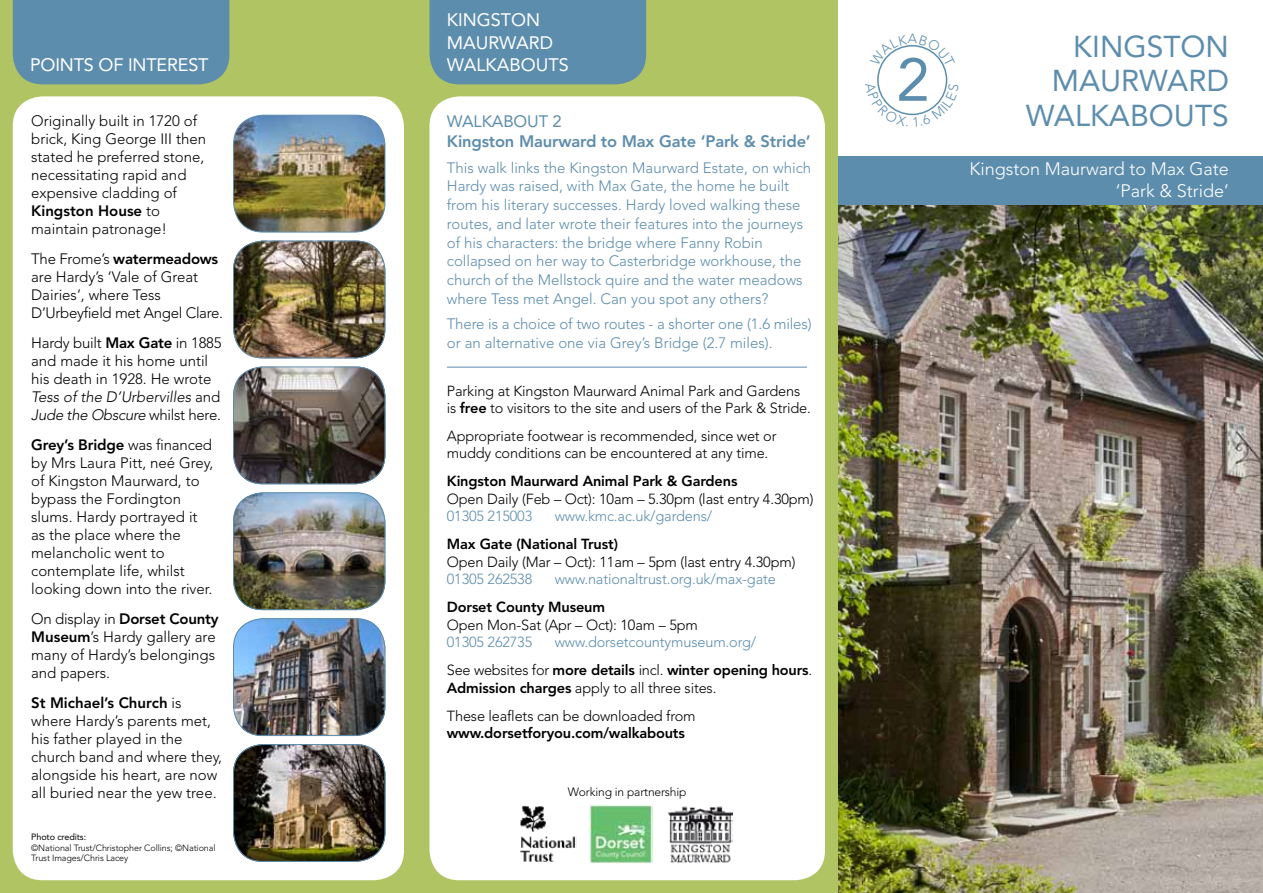
<style>
.page{position:relative;width:1263px;height:893px;background:#fff}
.page>*{position:absolute;margin:0;border:0;box-sizing:border-box;transform-origin:0 0}
.t1{font:60px "Avenir LT Std";color:#5d8dad}
.t2{font:30px "Avenir LT Std";color:#5d8dad}
.t3{font:18px/22.5px "Avenir LT Std";color:#fff}
.t4{font:300 18px/21.6px "Avenir LT Std";color:#fff;text-align:right}
.t5{font:800 16.5px "Avenir LT Std";letter-spacing:-.01em;color:#5d8dad}
.t6{font:16.5px "Avenir LT Std";letter-spacing:-.01em;color:#5d8dad}
.t7{font:300 15px/18px "Avenir LT Std";color:#000}
.t8{font:300 15px/18.8px "Avenir LT Std";color:#5d8dad}
.t9{font:300 14.55px/17.4px "Avenir LT Std";letter-spacing:-.01em;color:#000}
.t10{font:800 14.55px/27.9px "Avenir LT Std";letter-spacing:-.01em;color:#000}
.t11{font:300 14.55px "Avenir LT Std";letter-spacing:-.01em;color:#5d8dad}
.t12{font:300 12px "Avenir LT Std";letter-spacing:-.01em;color:#000}
.t13{font:300 9px/10.8px "Avenir LT Std";letter-spacing:-.01em;color:#000}
.t14{font:9px "Avenir LT Std";color:#000}
.s1{font-weight:800}
.s2{font-style:italic}
.s3{font-weight:300;color:#5d8dad}
.s4{font-weight:300}
</style>
<div class="page">
<img style="left:838px;top:205px;width:425px;height:688px">
<div style="left:838px;top:156px;width:425px;height:49px;background:#5d8dad"></div>
<div style="left:0;top:0;width:838px;height:893px;background:#b0c463"></div>
<div style="left:429px;top:96px;width:396px;height:784px;background:#fff;border-radius:30px"></div>
<div style="left:13px;top:96px;width:391px;height:784px;background:#fff;border-radius:30px"></div>
<div style="left:429px;top:0;width:217px;height:84px;background:#5d8dad"></div>
<hr style="left:447px;top:367px;width:360px;height:1px;background:#5d8dad">
<div style="left:13px;top:0;width:216px;height:84px;background:#5d8dad"></div>
<img style="left:233px;top:241px;width:152px;height:117px">
<div style="left:233px;top:241px;width:152px;height:117px;border:1px solid #5d8dad;border-radius:29px"></div>
<img style="left:233px;top:367px;width:152px;height:117px">
<div style="left:233px;top:367px;width:152px;height:117px;border:1px solid #5d8dad;border-radius:29px"></div>
<img style="left:233px;top:618px;width:152px;height:118px">
<div style="left:233px;top:618px;width:152px;height:118px;border:1px solid #5d8dad;border-radius:29px"></div>
<img style="left:233px;top:744px;width:152px;height:118px">
<div style="left:233px;top:744px;width:152px;height:118px;border:1px solid #5d8dad;border-radius:29px"></div>
<img style="left:234px;top:115px;width:151px;height:117px">
<div style="left:233px;top:115px;width:152px;height:117px;border:1px solid #5d8dad;border-radius:30px"></div>
<img style="left:233px;top:492px;width:152px;height:118px">
<div style="left:233px;top:492px;width:152px;height:118px;border:1px solid #5d8dad;border-radius:29px"></div>
<img style="left:589px;top:804px;width:64px;height:59px">
<img style="left:520px;top:806px;width:57px;height:56px">
<img style="left:669px;top:806px;width:63px;height:57px">
<svg style="left:880px;top:45px;width:65px;height:22px"></svg>
<svg style="left:877px;top:82px;width:71px;height:34px"></svg>
<p class="t3" style="left:30px;top:54px;width:180px">POINTS OF INTEREST</p>
<p class="t7" style="left:31px;top:112px;width:176px">Originally built in 1720 of brick, King George III then stated he preferred stone, necessitating rapid and expensive cladding of<br><span class="s1">Kingston House</span> to maintain patronage!</p>
<p class="t7" style="left:31px;top:250px;width:193px">The Frome’s <span class="s1">watermeadows </span>are Hardy’s ‘Vale of Great<br>Dairies’, where Tess<br>D’Urbeyfield met Angel Clare.</p>
<p class="t7" style="left:31px;top:334px;width:192px">Hardy built <span class="s1">Max Gate</span> in 1885 and made it his home until his death in 1928. He wrote<br><span class="s2">Tess of the D’Urbervilles</span> and<br><span class="s2">Jude the Obscure</span> whilst here.</p>
<p class="t7" style="left:31px;top:436px;width:184px"><span class="s1">Grey’s Bridge</span> was financed by Mrs Laura Pitt, neé Grey, of Kingston Maurward, to bypass the Fordington slums. Hardy portrayed it as the place where the melancholic went to contemplate life, whilst looking down into the river.</p>
<p class="t7" style="left:31px;top:610px;width:189px">On display in <span class="s1">Dorset County<br>Museum</span>’s Hardy gallery are many of Hardy’s belongings and papers.</p>
<p class="t7" style="left:31px;top:694px;width:192px"><span class="s1">St Michael’s Church</span> is where Hardy’s parents met, his father played in the church band and where they, alongside his heart, are now all buried near the yew tree.</p>
<p class="t14" style="left:31px;top:831px;width:57px">PHOTO CREDITS:</p>
<p class="t13" style="left:31px;top:842px;width:186px">©National Trust/Christopher Collins; ©National<br>Trust I mages/Chris Lacey</p>
<p class="t3" style="left:447px;top:9px;width:123px">KINGSTON<br>MAURWARD<br>WALKABOUTS</p>
<p class="t6" style="left:447px;top:112px;width:116px">WALKABOUT 2</p>
<p class="t5" style="left:447px;top:132px;width:365px">Kingston Maurward to Max Gate ‘Park &amp; Stride’</p>
<p class="t8" style="left:447px;top:158px;width:366px">This walk links the Kingston Maurward Estate, on which Hardy was raised, with Max Gate, the home he built from his literary successes. Hardy loved walking these routes, and later wrote their features into the journeys of his characters: the bridge where Fanny Robin collapsed on her way to Casterbridge workhouse, the church of the Mellstock quire and the water meadows where Tess met Angel. Can you spot any others?</p>
<p class="t8" style="left:447px;top:315px;width:366px">There is a choice of two routes - a shorter one (1.6 miles) or an alternative one via Grey’s Bridge (2.7 miles).</p>
<p class="t9" style="left:447px;top:382px;width:366px">Parking at Kingston Maurward Animal Park and Gardens is <span class="s1">free</span> to visitors to the site and users of the Park &amp; Stride.</p>
<p class="t9" style="left:447px;top:427px;width:331px">Appropriate footwear is recommended, since wet or muddy conditions can be encountered at any time.</p>
<p class="t10" style="left:447px;top:467px;width:292px">Kingston Maurward Animal Park &amp; Gardens</p>
<p class="t9" style="left:447px;top:490px;width:368px">Open Daily (Feb – Oct): 10am – 5.30pm (last entry 4.30pm)</p>
<p class="t11" style="left:447px;top:508px;width:87px">01305 215003</p>
<p class="t11" style="left:555px;top:508px;width:159px">www.kmc.ac.uk/gardens/</p>
<p class="t10" style="left:447px;top:530px;width:173px">Max Gate (National Trust)</p>
<p class="t9" style="left:447px;top:553px;width:350px">Open Daily (Mar – Oct): 11am – 5pm (last entry 4.30pm)</p>
<p class="t11" style="left:447px;top:571px;width:87px">01305 262538</p>
<p class="t11" style="left:555px;top:571px;width:222px">www.nationaltrust.org.uk/max-gate</p>
<p class="t10" style="left:447px;top:593px;width:160px">Dorset County Museum</p>
<p class="t9" style="left:447px;top:616px;width:253px">Open Mon-Sat (Apr – Oct): 10am – 5pm</p>
<p class="t11" style="left:447px;top:634px;width:87px">01305 262735</p>
<p class="t10" style="left:447px;top:628px;width:367px;text-indent:108px"><span class="s3">www.dorsetcountymuseum.org/<br></span><span class="s4">See websites for</span> more details <span class="s4">incl.</span> winter opening hours<span class="s4">.</span></p>
<p class="t9" style="left:447px;top:674px;width:271px;line-height:27.9px"><span class="s1">Admission charges</span> apply to all three sites.<br>These leaflets can be downloaded from</p>
<p class="t10" style="left:447px;top:719px;width:240px">www.dorsetforyou.com/walkabouts</p>
<p class="t12" style="left:568px;top:785px;width:120px">Working in partnership</p>
<h1 class="t1" style="left:896px;top:45px;width:35px">2</h1>
<h2 class="t2" style="left:1073px;top:29px;width:20px">KINGSTON</h2>
<h2 class="t2" style="left:1052px;top:63px;width:23px">MAURWARD</h2>
<h2 class="t2" style="left:1026px;top:98px;width:205px">WALKABOUTS</h2>
<p class="t4" style="left:969px;top:158px;width:261px">Kingston Maurward to Max Gate ‘Park &amp; Stride’</p>
</div>
